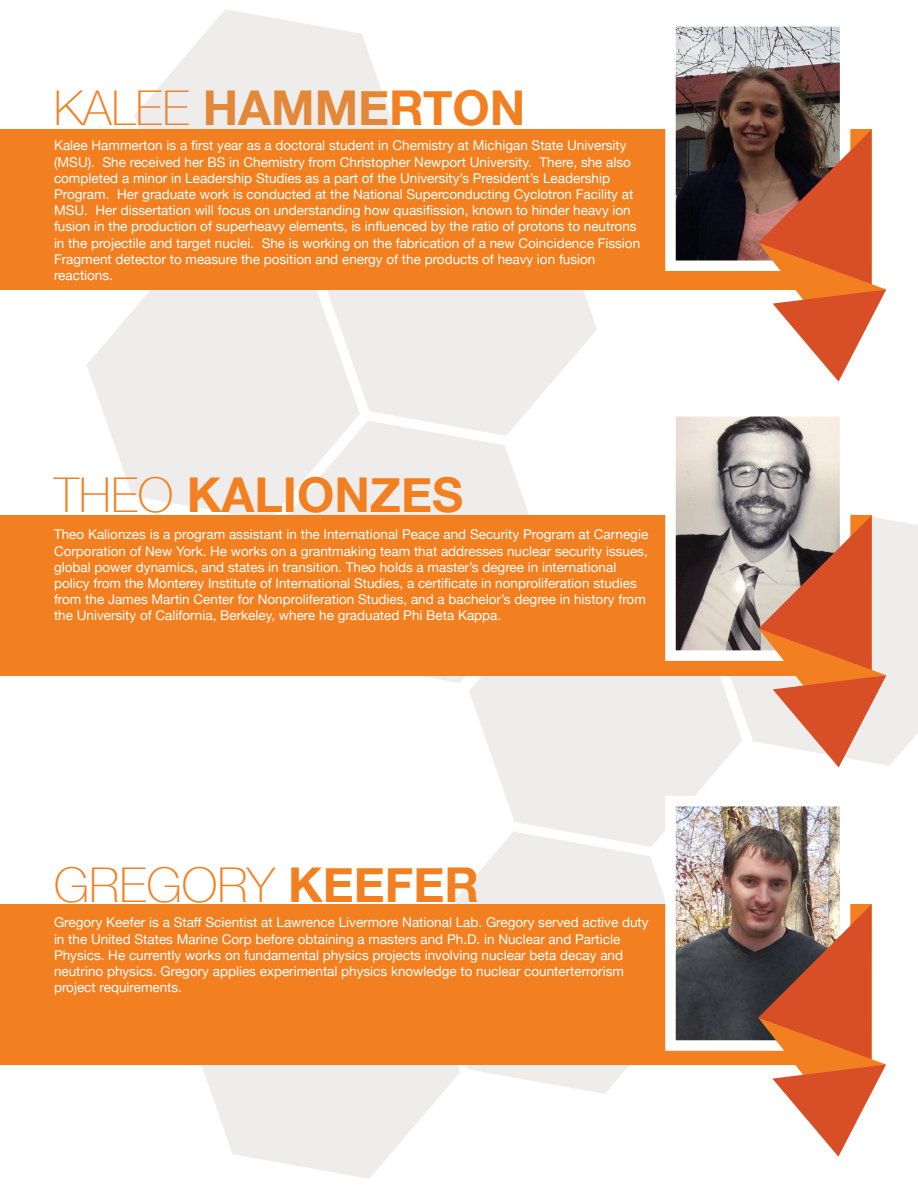
<style>
.page{position:relative;width:918px;height:1188px;background:#fff}
.page>*{position:absolute;margin:0;border:0;box-sizing:border-box;transform-origin:0 0}
.t1{font:700 48px "Helvetica Neue";color:#f28021}
.t2{font:100 48px "Helvetica Neue";color:#f28021}
.t3{font:13.5px/16.2px "Helvetica Neue";color:#fff}
.s1{font-weight:100}
.s2{font-weight:700}
</style>
<div class="page">
<svg style="left:202px;top:1065px;width:239px;height:114px;fill:#eeedec"></svg>
<svg style="left:86px;top:290px;width:238px;height:226px;fill:#eeedec"></svg>
<svg style="left:277px;top:421px;width:274px;height:262px;fill:#eeedec"></svg>
<svg style="left:324px;top:290px;width:273px;height:146px;fill:#eeedec"></svg>
<svg style="left:422px;top:847px;width:243px;height:247px;fill:#eeedec"></svg>
<svg style="left:469px;top:676px;width:251px;height:171px;background:#f0efee"></svg>
<svg style="left:134px;top:9px;width:261px;height:120px;fill:#eeedec"></svg>
<svg style="left:707px;top:513px;width:211px;height:253px;fill:#eeedec"></svg>
<div style="left:0;top:129px;width:871px;height:161px;background:#f28021"></div>
<div style="left:0;top:905px;width:871px;height:160px;background:#f28021"></div>
<div style="left:0;top:516px;width:871px;height:160px;background:#f28021"></div>
<img style="left:676px;top:27px;width:163px;height:233px">
<div style="left:665px;top:16px;width:185px;height:255px;border:10px solid #fff"></div>
<img style="left:676px;top:807px;width:163px;height:233px">
<div style="left:665px;top:796px;width:185px;height:255px;border:10px solid #fff"></div>
<img style="left:676px;top:417px;width:163px;height:233px">
<div style="left:665px;top:406px;width:185px;height:255px;border:10px solid #fff"></div>
<svg style="left:758px;top:130px;width:128px;height:252px"></svg>
<svg style="left:758px;top:516px;width:129px;height:251px;background:#d79175"></svg>
<svg style="left:758px;top:905px;width:128px;height:252px"></svg>
<p class="t1" style="left:54px;top:71px;width:473px"><span class="s1">KALEE</span> HAMMERTON</p>
<p class="t3" style="left:54px;top:138px;width:588px">Kalee Hammerton is a first year as a doctoral student in Chemistry at Michigan State University (MSU). She received her BS in Chemistry from Christopher Newport University. There, she also completed a minor in Leadership Studies as a part of the University’s President’s Leadership Program. Her graduate work is conducted at the National Superconducting Cyclotron Facility at MSU. Her dissertation will focus on understanding how quasifission, known to hinder heavy ion fusion in the production of superheavy elements, is influenced by the ratio of protons to neutrons in the projectile and target nuclei. She is working on the fabrication of a new Coincidence Fission Fragment detector to measure the position and energy of the products of heavy ion fusion reactions.</p>
<p class="t1" style="left:54px;top:457px;width:411px"><span class="s1">THEO</span> KALIONZES</p>
<p class="t3" style="left:54px;top:527px;width:596px">Theo Kalionzes is a program assistant in the International Peace and Security Program at Carnegie Corporation of New York. He works on a grantmaking team that addresses nuclear security issues, global power dynamics, and states in transition. Theo holds a master’s degree in international policy from the Monterey Institute of International Studies, a certificate in nonproliferation studies from the James Martin Center for Nonproliferation Studies, and a bachelor’s degree in history from the University of California, Berkeley, where he graduated Phi Beta Kappa.</p>
<p class="t2" style="left:54px;top:848px;width:427px">GREGORY <span class="s2">KEEFER</span></p>
<p class="t3" style="left:54px;top:915px;width:596px">Gregory Keefer is a Staff Scientist at Lawrence Livermore National Lab. Gregory served active duty in the United States Marine Corp before obtaining a masters and Ph.D. in Nuclear and Particle Physics. He currently works on fundamental physics projects involving nuclear beta decay and neutrino physics. Gregory applies experimental physics knowledge to nuclear counterterrorism project requirements.</p>
</div>
